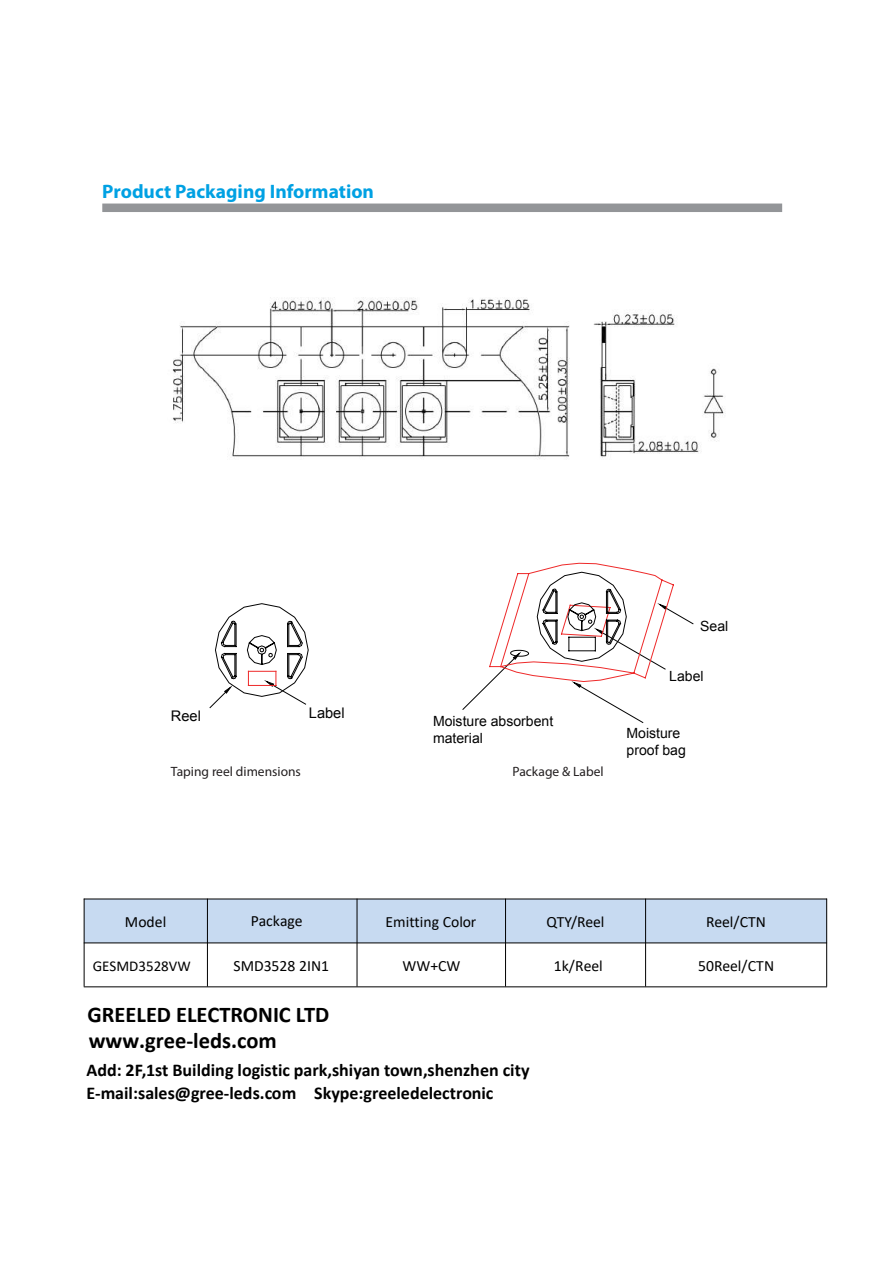
<style>
.page{position:relative;width:893px;height:1263px;background:#fff}
.page>*{position:absolute;margin:0;border:0;box-sizing:border-box;transform-origin:0 0}
.t1{font:700 22.5px "Calibri";color:#000}
.t2{font:700 19.5px "Myriad Pro";color:#00a1e3}
.t3{font:700 18px/23.4px "Calibri";color:#000}
.t4{font:15.6px "Calibri";color:#000}
.t5{font:15px "Calibri";color:#000}
.t6{font:14.7px "Arial";color:#030303}
.t7{font:14.1px/16.8px "Arial";color:#030303}
.t8{font:13.5px "Myriad Pro";color:#231f20}
</style>
<div class="page">
<div style="left:102px;top:204px;width:680px;height:8px;background:#939598"></div>
<svg style="left:462px;top:562px;width:232px;height:161px"></svg>
<svg style="left:209px;top:603px;width:100px;height:106px"></svg>
<div style="left:84px;top:899px;width:123px;height:43px;background:#c7daf1"></div>
<div style="left:208px;top:899px;width:149px;height:43px;background:#c7daf1"></div>
<div style="left:357px;top:899px;width:148px;height:43px;background:#c7daf1"></div>
<div style="left:506px;top:899px;width:139px;height:43px;background:#c7daf1"></div>
<div style="left:646px;top:899px;width:180px;height:43px;background:#c7daf1"></div>
<hr style="left:84px;top:899px;width:743px;height:1px;background:#000">
<hr style="left:84px;top:942px;width:743px;height:1px;background:#000">
<hr style="left:84px;top:986px;width:743px;height:1px;background:#000">
<hr style="left:84px;top:899px;width:1px;height:87px;background:#000">
<hr style="left:207px;top:899px;width:1px;height:87px;background:#000">
<hr style="left:357px;top:899px;width:1px;height:87px;background:#000">
<hr style="left:505px;top:899px;width:1px;height:87px;background:#000">
<hr style="left:645px;top:899px;width:1px;height:87px;background:#000">
<hr style="left:826px;top:899px;width:1px;height:87px;background:#000">
<img style="left:172px;top:297px;width:552px;height:162px">
<p class="t2" style="left:102px;top:179px;width:273px">Product Packaging Information</p>
<p class="t6" style="left:171px;top:706px;width:32px">Reel</p>
<p class="t6" style="left:309px;top:703px;width:37px">Label</p>
<p class="t7" style="left:433px;top:713px;width:122px">Moisture absorbent material</p>
<p class="t8" style="left:171px;top:763px;width:131px">Taping reel dimensions</p>
<p class="t8" style="left:513px;top:763px;width:93px">Package &amp; Label</p>
<p class="t7" style="left:700px;top:618px;width:30px">Seal</p>
<p class="t7" style="left:669px;top:668px;width:36px">Label</p>
<p class="t7" style="left:626px;top:725px;width:61px">Moisture proof bag</p>
<p class="t4" style="left:125px;top:915px;width:43px">Model</p>
<p class="t4" style="left:251px;top:914px;width:53px">Package</p>
<p class="t4" style="left:386px;top:915px;width:92px">Emitting Color</p>
<p class="t4" style="left:546px;top:915px;width:60px">QTY/Reel</p>
<p class="t4" style="left:706px;top:915px;width:61px">Reel/CTN</p>
<p class="t5" style="left:93px;top:959px;width:99px">GESMD3528VW</p>
<p class="t4" style="left:403px;top:959px;width:59px">WW+CW</p>
<p class="t4" style="left:554px;top:959px;width:50px">1k/Reel</p>
<p class="t4" style="left:698px;top:959px;width:77px">50Reel/CTN</p>
<p class="t1" style="left:88px;top:1005px;width:243px">GREELED ELECTRONIC LTD</p>
<p class="t4" style="left:233px;top:959px;width:97px">SMD3528 2IN1</p>
<p class="t1" style="left:89px;top:1031px;width:190px">www.gree-leds.com</p>
<p class="t3" style="left:87px;top:1060px;width:444px">Add: 2F,1st Building logistic park,shiyan town,shenzhen city<br>E-mail:sales@gree-leds.com Skype:greeledelectronic</p>
</div>
